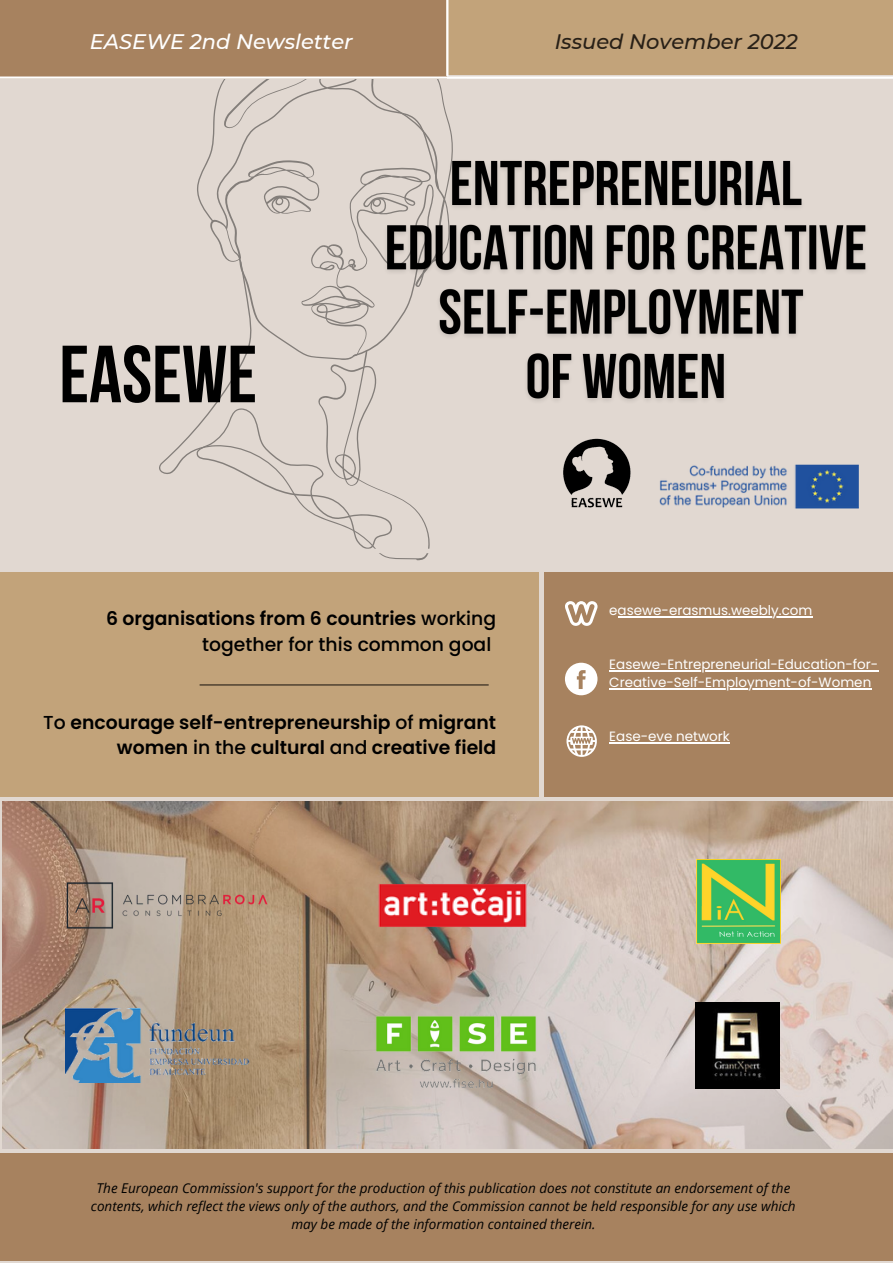
<style>
.page{position:relative;width:893px;height:1264px;background:#fff}
.page>*{position:absolute;margin:0;border:0;box-sizing:border-box;transform-origin:0 0}
.t1{font:80.7px "Bebas Neue Cyrillic";color:#000}
.t2{font:italic 500 21px "Montserrat";color:#fff}
.t3{font:italic 500 21px "Montserrat";color:#282017}
.t4{font:600 18.75px/25.8px "Poppins";color:#000;text-align:right}
.t5{font:500 18.75px/25.8px "Poppins";color:#000;text-align:right}
.t6{font:italic 13.5px/18px "Open Sans";color:#000;text-align:center}
.t7{font:13.5px/18px "Poppins";color:#fff}
.s1{font-weight:600}
.s2{font-weight:500}
</style>
<div class="page">
<div style="left:0;top:0;width:892px;height:1262px;background:#e1d8d1"></div>
<svg style="left:159px;top:360px;width:271px;height:200px"></svg>
<svg style="left:196px;top:407px;width:197px;height:141px"></svg>
<svg style="left:197px;top:75px;width:256px;height:144px"></svg>
<svg style="left:210px;top:79px;width:229px;height:281px"></svg>
<div style="left:0;top:548px;width:892px;height:5px;background:#e1d8d1"></div>
<div style="left:0;top:0;width:446px;height:79px;background:#a7825f"></div>
<div style="left:446px;top:0;width:446px;height:75px;background:#c2a37a"></div>
<hr style="left:0;top:76px;width:892px;height:3px;background:#fff">
<hr style="left:446px;top:0;width:2px;height:76px;background:#fff">
<img style="left:659px;top:464px;width:199px;height:44px">
<div style="left:544px;top:571px;width:348px;height:225px;background:#a7825f"></div>
<div style="left:0;top:571px;width:538px;height:225px;background:#c2a37a"></div>
<hr style="left:199px;top:684px;width:289px;height:1px;background:#282017">
<svg style="left:566px;top:725px;width:31px;height:32px"></svg>
<svg style="left:565px;top:662px;width:32px;height:33px"></svg>
<svg style="left:565px;top:601px;width:32px;height:25px"></svg>
<img style="left:2px;top:801px;width:890px;height:347px">
<img style="left:42px;top:867px;width:273px;height:76px">
<img style="left:371px;top:1009px;width:171px;height:83px">
<img style="left:66px;top:1008px;width:184px;height:74px">
<img style="left:362px;top:870px;width:180px;height:71px">
<img style="left:695px;top:1002px;width:84px;height:86px">
<img style="left:696px;top:859px;width:84px;height:84px">
<div style="left:0;top:1153px;width:892px;height:106px;background:#a7825f"></div>
<img style="left:563px;top:438px;width:68px;height:70px">
<img style="left:377px;top:153px;width:489px;height:270px">
<hr style="left:617px;top:616px;width:195px;height:1px;background:#fff">
<hr style="left:609px;top:670px;width:269px;height:1px;background:#fff">
<hr style="left:609px;top:688px;width:262px;height:1px;background:#fff">
<hr style="left:609px;top:742px;width:120px;height:1px;background:#fff">
<h2 class="t2" style="left:90px;top:29px;width:264px">EASEWE 2nd Newsletter</h2>
<h2 class="t3" style="left:554px;top:29px;width:244px">Issued November 2022</h2>
<h1 class="t1" style="left:59px;top:342px;width:199px">EASEWE</h1>
<h3 class="t5" style="left:106px;top:605px;width:391px"><span class="s1">6 organisations from 6 countries</span> working together for this common goal</h3>
<h3 class="t4" style="left:43px;top:709px;width:454px"><span class="s2">To</span> encourage self-entrepreneurship <span class="s2">of</span> migrant women <span class="s2">in the</span> cultural <span class="s2">and</span> creative field</h3>
<p class="t7" style="left:609px;top:601px;width:205px">easewe-erasmus.weebly.com</p>
<p class="t7" style="left:609px;top:655px;width:270px">Easewe-Entrepreneurial-Education-for-<br>Creative-Self-Employment-of-Women</p>
<p class="t7" style="left:609px;top:727px;width:122px">Ease-eve network</p>
<p class="t6" style="left:91px;top:1178px;width:706px">The European Commission's support for the production of this publication does not constitute an endorsement of the contents, which reflect the views only of the authors, and the Commission cannot be held responsible for any use which may be made of the information contained therein.</p>
</div>
